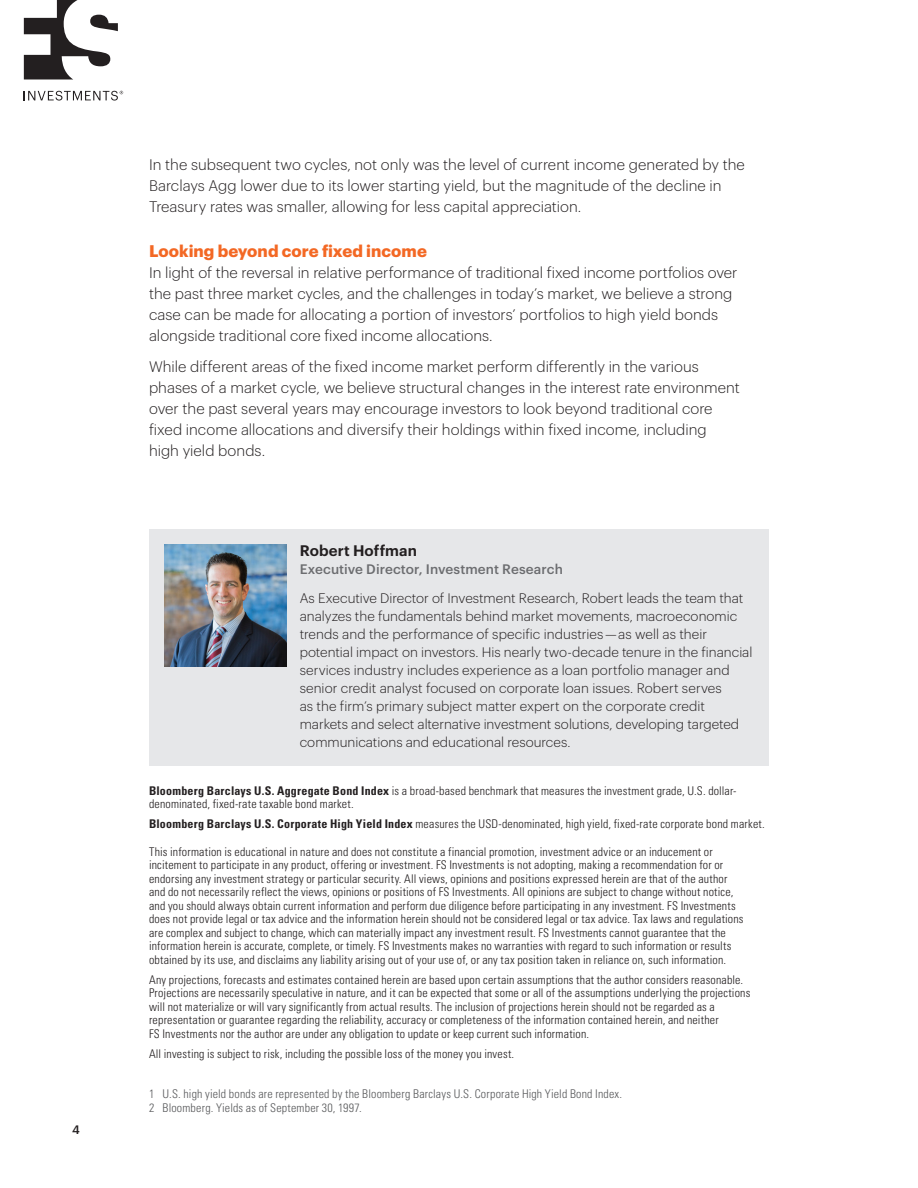
<style>
.page{position:relative;width:918px;height:1188px;background:#fff}
.page>*{position:absolute;margin:0;border:0;box-sizing:border-box;transform-origin:0 0}
.Subhead{font:700 16.5px "Graphik";letter-spacing:.005em;color:#f36824}
.Body_copy{font:300 15px/21px "Graphik";color:#231f20}
.Body_copy-2{font:600 15px "Graphik";letter-spacing:.01em;color:#231f20}
.Body_copy_smaller{font:300 13.5px/18px "Graphik";letter-spacing:.005em;color:#231f20}
.Body_copy-3{font:500 13.5px "Graphik";letter-spacing:.005em;color:#6c6d70}
.Disclosure___Source{font:300 condensed 12px/13.5px "Univers";letter-spacing:.015em;color:#231f20}
.t1{font:300 condensed 12px "Univers";letter-spacing:.015em;color:#57585a}
.t2{font:500 12px "Graphik";color:#231f20}
.s1{font-weight:700}
</style>
<div class="page">
<svg style="left:24px;top:91px;width:99px;height:10px"></svg>
<svg style="left:24px;top:0;width:94px;height:79px"></svg>
<div style="left:149px;top:529px;width:620px;height:237px;background:#e6e7e9"></div>
<img style="left:165px;top:544px;width:122px;height:122px">
<p class="t2" style="left:72px;top:1121px;width:9px">4</p>
<p class="Body_copy" style="left:149px;top:153px;width:597px">In the subsequent two cycles, not only was the level of current income generated by the<br>Barclays Agg lower due to its lower starting yield, but the magnitude of the decline in<br>Treasury rates was smaller, allowing for less capital appreciation.</p>
<p class="Subhead" style="left:149px;top:238px;width:279px">Looking beyond core fixed income</p>
<p class="Body_copy" style="left:149px;top:261px;width:590px">In light of the reversal in relative performance of traditional fixed income portfolios over the past three market cycles, and the challenges in today’s market, we believe a strong case can be made for allocating a portion of investors’ portfolios to high yield bonds alongside traditional core fixed income allocations.</p>
<p class="Body_copy" style="left:149px;top:355px;width:592px">While different areas of the fixed income market perform differently in the various phases of a market cycle, we believe structural changes in the interest rate environment over the past several years may encourage investors to look beyond traditional core fixed income allocations and diversify their holdings within fixed income, including high yield bonds.</p>
<p class="Body_copy-2" style="left:300px;top:539px;width:119px">Robert Hoffman</p>
<p class="Body_copy-3" style="left:300px;top:559px;width:265px">Executive Director, Investment Research</p>
<p class="Body_copy_smaller" style="left:300px;top:588px;width:454px">As Executive Director of Investment Research, Robert leads the team that analyzes the fundamentals behind market movements, macroeconomic trends and the performance of specific industries — as well as their potential impact on investors. His nearly two-decade tenure in the financial services industry includes experience as a loan portfolio manager and senior credit analyst focused on corporate loan issues. Robert serves<br>as the firm’s primary subject matter expert on the corporate credit markets and select alternative investment solutions, developing targeted communications and educational resources.</p>
<p class="Disclosure___Source" style="left:149px;top:783px;width:589px"><span class="s1">Bloomberg Barclays U.S. Aggregate Bond Index</span> is a broad-based benchmark that measures the investment grade, U.S. dollar&shy;denominated, fixed-rate taxable bond market.</p>
<p class="Disclosure___Source" style="left:149px;top:817px;width:617px"><span class="s1">Bloomberg Barclays U.S. Corporate High Yield Index</span> measures the USD-denominated, high yield, fixed-rate corporate bond market.</p>
<p class="Disclosure___Source" style="left:149px;top:844px;width:596px">This information is educational in nature and does not constitute a financial promotion, investment advice or an inducement or incitement to participate in any product, offering or investment. FS Investments is not adopting, making a recommendation for or endorsing any investment strategy or particular security. All views, opinions and positions expressed herein are that of the author and do not necessarily reflect the views, opinions or positions of FS Investments. All opinions are subject to change without notice, and you should always obtain current information and perform due diligence before participating in any investment. FS Investments does not provide legal or tax advice and the information herein should not be considered legal or tax advice. Tax laws and regulations are complex and subject to change, which can materially impact any investment result. FS Investments cannot guarantee that the information herein is accurate, complete, or timely. FS Investments makes no warranties with regard to such information or results obtained by its use, and disclaims any liability arising out of your use of, or any tax position taken in reliance on, such information.</p>
<p class="Disclosure___Source" style="left:149px;top:973px;width:603px">Any projections, forecasts and estimates contained herein are based upon certain assumptions that the author considers reasonable.<br>Projections are necessarily speculative in nature, and it can be expected that some or all of the assumptions underlying the projections will not materialize or will vary significantly from actual results. The inclusion of projections herein should not be regarded as a representation or guarantee regarding the reliability, accuracy or completeness of the information contained herein, and neither<br>FS Investments nor the author are under any obligation to update or keep current such information.</p>
<p class="Disclosure___Source" style="left:149px;top:1047px;width:367px">All investing is subject to risk, including the possible loss of the money you invest.</p>
<p class="t1" style="left:149px;top:1087px;width:475px">1 U.S. high yield bonds are represented by the Bloomberg Barclays U.S. Corporate High Yield Bond Index.</p>
<p class="t1" style="left:149px;top:1100px;width:214px">2 Bloomberg. Yields as of September 30, 1997.</p>
</div>
